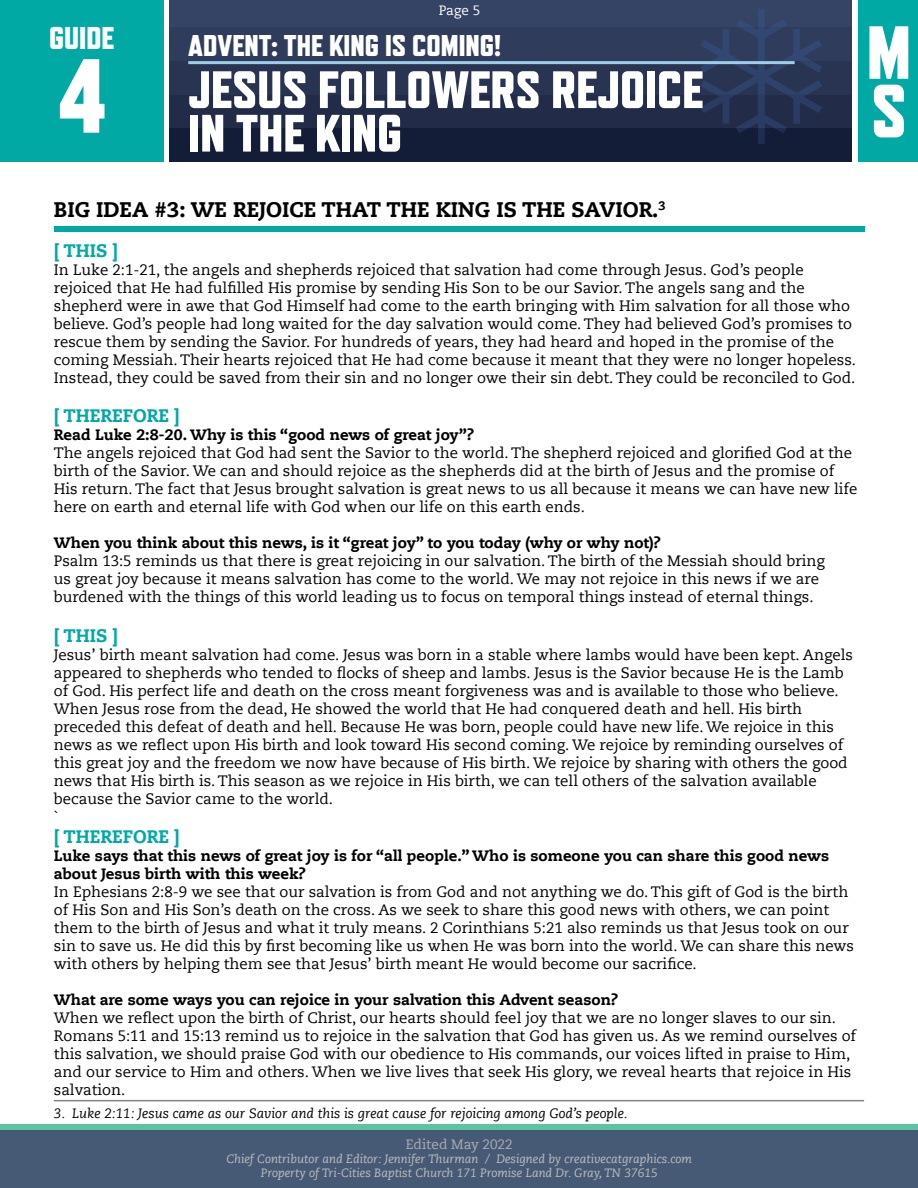
<style>
.page{position:relative;width:918px;height:1188px;background:#fff}
.page>*{position:absolute;margin:0;border:0;box-sizing:border-box;transform-origin:0 0}
.t1{font:800 75px/58.5px "Refrigerator Deluxe";color:#fff}
.t2{font:800 52.5px/43.5px "Refrigerator Deluxe";color:#fff}
.t3{font:800 31.5px "Refrigerator Deluxe";color:#fff}
.t4{font:800 30px "Refrigerator Deluxe";color:#fff}
.t5{font:800 21px "Caecilia LT Std";color:#000}
.t6{font:800 18px "Caecilia LT Std";color:#00a9a3}
.t7{font:15px/18px "Caecilia LT Std";color:#000}
.t8{font:800 15px/18px "Caecilia LT Std";color:#000}
.t9{font:italic 15px "Caecilia LT Std";color:#000}
.t10{font:italic 13.5px "Caecilia LT Std";color:#000}
.t11{font:13.5px "Caecilia LT Std";color:#abadb0}
.t12{font:13.5px "Caecilia LT Std";color:#fff}
.t13{font:italic 12px/14.4px "Caecilia LT Std";color:#bcbec0;text-align:center}
</style>
<div class="page">
<div style="left:169px;top:0;width:682px;height:162px;background:#141d37"></div>
<div style="left:169px;top:95px;width:682px;height:33px;background:#222c48"></div>
<div style="left:169px;top:61px;width:682px;height:34px;background:#293452"></div>
<div style="left:169px;top:27px;width:682px;height:34px;background:#2f3c5b"></div>
<div style="left:169px;top:0;width:682px;height:27px;background:#354364"></div>
<svg style="left:701px;top:9px;width:121px;height:135px"></svg>
<hr style="left:188px;top:61px;width:607px;height:3px;background:#a0cee9">
<div style="left:0;top:0;width:163px;height:162px;background:#00a9a3"></div>
<div style="left:858px;top:0;width:60px;height:162px;background:#00a9a3"></div>
<div style="left:0;top:1130px;width:918px;height:58px;background:#475a75"></div>
<div style="left:0;top:1125px;width:917px;height:5px;background:#5fc2a3"></div>
<div style="left:54px;top:226px;width:810px;height:6px;background:#00a9a3"></div>
<hr style="left:54px;top:1100px;width:810px;height:1px;background:#808285">
<p class="t12" style="left:439px;top:3px;width:43px">Page 5</p>
<h3 class="t3" style="left:49px;top:20px;width:67px">GUIDE</h3>
<h1 class="t1" style="left:867px;top:22px;width:46px">M<br>S</h1>
<h3 class="t4" style="left:188px;top:27px;width:314px">ADVENT: THE KING IS COMING!</h3>
<h2 class="t2" style="left:57px;top:67px;width:648px;text-indent:132px">JESUS FOLLOWERS REJOICE<br><sup>4</sup> IN THE KING</h2>
<h3 class="t5" style="left:54px;top:197px;width:613px">BIG IDEA #3: WE REJOICE THAT THE KING IS THE SAVIOR.<sup>3</sup></h3>
<p class="t6" style="left:54px;top:239px;width:66px">[ THIS ]</p>
<p class="t7" style="left:54px;top:261px;width:804px">In Luke 2:1-21, the angels and shepherds rejoiced that salvation had come through Jesus. God’s people rejoiced that He had fulfilled His promise by sending His Son to be our Savior. The angels sang and the shepherd were in awe that God Himself had come to the earth bringing with Him salvation for all those who believe. God’s people had long waited for the day salvation would come. They had believed God’s promises to rescue them by sending the Savior. For hundreds of years, they had heard and hoped in the promise of the coming Messiah. Their hearts rejoiced that He had come because it meant that they were no longer hopeless.<br>Instead, they could be saved from their sin and no longer owe their sin debt. They could be reconciled to God.</p>
<p class="t6" style="left:54px;top:405px;width:127px">[ THEREFORE ]</p>
<p class="t8" style="left:54px;top:426px;width:422px">Read Luke 2:8-20. Why is this “good news of great joy”?</p>
<p class="t7" style="left:54px;top:444px;width:805px">The angels rejoiced that God had sent the Savior to the world. The shepherd rejoiced and glorified God at the birth of the Savior. We can and should rejoice as the shepherds did at the birth of Jesus and the promise of His return. The fact that Jesus brought salvation is great news to us all because it means we can have new life here on earth and eternal life with God when our life on this earth ends.</p>
<p class="t8" style="left:54px;top:534px;width:608px">When you think about this news, is it “great joy” to you today (why or why not)?</p>
<p class="t7" style="left:54px;top:552px;width:772px">Psalm 13:5 reminds us that there is great rejoicing in our salvation. The birth of the Messiah should bring us great joy because it means salvation has come to the world. We may not rejoice in this news if we are burdened with the things of this world leading us to focus on temporal things instead of eternal things.</p>
<p class="t6" style="left:54px;top:624px;width:66px">[ THIS ]</p>
<p class="t7" style="left:54px;top:646px;width:801px">Jesus’ birth meant salvation had come. Jesus was born in a stable where lambs would have been kept. Angels appeared to shepherds who tended to flocks of sheep and lambs. Jesus is the Savior because He is the Lamb of God. His perfect life and death on the cross meant forgiveness was and is available to those who believe.<br>When Jesus rose from the dead, He showed the world that He had conquered death and hell. His birth preceded this defeat of death and hell. Because He was born, people could have new life. We rejoice in this news as we reflect upon His birth and look toward His second coming. We rejoice by reminding ourselves of this great joy and the freedom we now have because of His birth. We rejoice by sharing with others the good news that His birth is. This season as we rejoice in His birth, we can tell others of the salvation available because the Savior came to the world.</p>
<p class="t9" style="left:54px;top:808px;width:6px">`</p>
<p class="t6" style="left:54px;top:826px;width:127px">[ THEREFORE ]</p>
<p class="t8" style="left:54px;top:847px;width:777px">Luke says that this news of great joy is for “all people.” Who is someone you can share this good news about Jesus birth with this week?</p>
<p class="t7" style="left:54px;top:884px;width:802px">In Ephesians 2:8-9 we see that our salvation is from God and not anything we do. This gift of God is the birth of His Son and His Son’s death on the cross. As we seek to share this good news with others, we can point them to the birth of Jesus and what it truly means. 2 Corinthians 5:21 also reminds us that Jesus took on our sin to save us. He did this by first becoming like us when He was born into the world. We can share this news with others by helping them see that Jesus’ birth meant He would become our sacrifice.</p>
<p class="t8" style="left:54px;top:991px;width:566px">What are some ways you can rejoice in your salvation this Advent season?</p>
<p class="t7" style="left:54px;top:1010px;width:804px">When we reflect upon the birth of Christ, our hearts should feel joy that we are no longer slaves to our sin.<br>Romans 5:11 and 15:13 remind us to rejoice in the salvation that God has given us. As we remind ourselves of this salvation, we should praise God with our obedience to His commands, our voices lifted in praise to Him, and our service to Him and others. When we live lives that seek His glory, we reveal hearts that rejoice in His salvation.</p>
<p class="t10" style="left:54px;top:1106px;width:575px">3. Luke 2:11: Jesus came as our Savior and this is great cause for rejoicing among God’s people.</p>
<p class="t11" style="left:406px;top:1136px;width:108px">Edited May 2022</p>
<p class="t13" style="left:226px;top:1152px;width:467px">Chief Contributor and Editor: Jennifer Thurman / Designed by creativecatgraphics.com<br>Property of Tri-Cities Baptist Church 171 Promise Land Dr. Gray, TN 37615</p>
</div>
